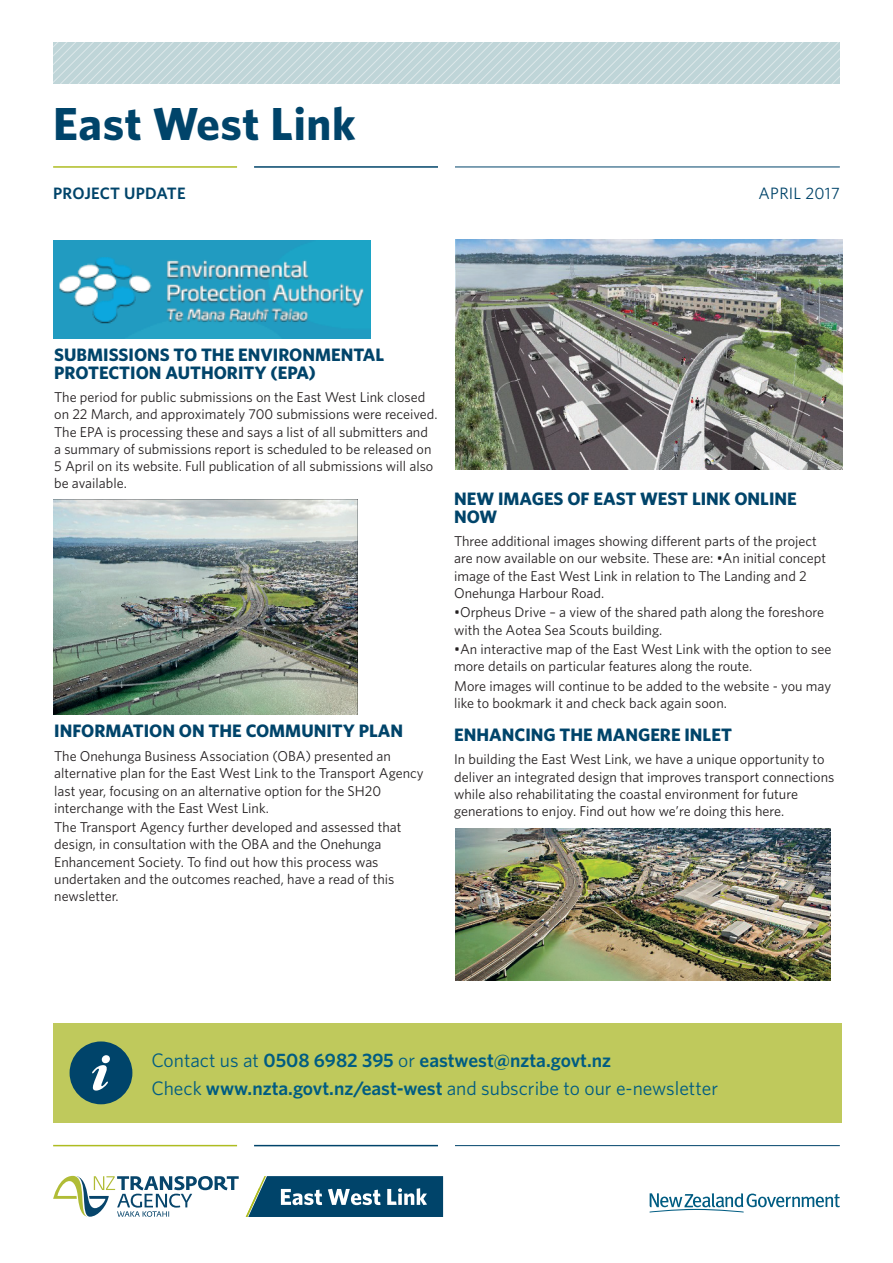
<style>
.page{position:relative;width:893px;height:1263px;background:#fff}
.page>*{position:absolute;margin:0;border:0;box-sizing:border-box;transform-origin:0 0}
.t1{font:700 46.35px "Whitney";letter-spacing:.015em;color:#00446a}
.t2{font:600 19.5px/28px "Whitney";color:#005c82}
.t3{font:700 18px/18px "Whitney";color:#00446a}
.t4{font:600 16.5px "Whitney";letter-spacing:.005em;color:#00446a}
.t5{font:16.5px "Whitney";letter-spacing:.015em;color:#00446a}
.t6{font:14.25px/17.2px "Whitney";color:#231f20}
.s1{font-weight:400}
</style>
<div class="page">
<hr style="left:53px;top:166px;width:184px;height:2px;background:#aebc21">
<hr style="left:254px;top:166px;width:184px;height:2px;background:#00446a">
<hr style="left:455px;top:167px;width:385px;height:1px;background:#00446a">
<hr style="left:53px;top:1145px;width:184px;height:1px;background:#aebc21">
<hr style="left:254px;top:1145px;width:184px;height:1px;background:#00446a">
<hr style="left:455px;top:1145px;width:385px;height:1px;background:#00446a">
<svg style="left:650px;top:1193px;width:190px;height:19px"></svg>
<svg style="left:246px;top:1176px;width:197px;height:41px;background:#316785"></svg>
<svg style="left:53px;top:1175px;width:186px;height:42px"></svg>
<div style="left:53px;top:1023px;width:789px;height:100px;background:#bfc95c"></div>
<div style="left:70px;top:1041px;width:62px;height:63px;background:#00446a;border-radius:50%"></div>
<svg style="left:92px;top:1055px;width:18px;height:35px"></svg>
<svg style="left:53px;top:43px;width:787px;height:41px;background:#c3d7da"></svg>
<img style="left:53px;top:240px;width:318px;height:99px">
<img style="left:53px;top:500px;width:304px;height:215px">
<img style="left:455px;top:239px;width:388px;height:231px">
<img style="left:455px;top:828px;width:376px;height:152px">
<h1 class="t1" style="left:53px;top:93px;width:304px">East West Link</h1>
<p class="t4" style="left:53px;top:182px;width:134px">PROJECT UPDATE</p>
<p class="t5" style="left:759px;top:182px;width:83px">APRIL 2017</p>
<p class="t3" style="left:54px;top:345px;width:332px">SUBMISSIONS TO THE ENVIRONMENTAL<br>PROTECTION AUTHORITY (EPA)</p>
<p class="t6" style="left:54px;top:388px;width:385px">The period for public submissions on the East West Link closed on 22 March, and approximately 700 submissions were received.<br>The EPA is processing these and says a list of all submitters and a summary of submissions report is scheduled to be released on 5 April on its website. Full publication of all submissions will also be available.</p>
<p class="t3" style="left:54px;top:722px;width:350px">INFORMATION ON THE COMMUNITY PLAN</p>
<p class="t6" style="left:54px;top:747px;width:371px">The Onehunga Business Association (OBA) presented an alternative plan for the East West Link to the Transport Agency last year, focusing on an alternative option for the SH20 interchange with the East West Link.</p>
<p class="t6" style="left:54px;top:818px;width:349px">The Transport Agency further developed and assessed that design, in consultation with the OBA and the Onehunga Enhancement Society. To find out how this process was undertaken and the outcomes reached, have a read of this newsletter.</p>
<p class="t3" style="left:454px;top:489px;width:344px">NEW IMAGES OF EAST WEST LINK ONLINE<br>NOW</p>
<p class="t6" style="left:454px;top:532px;width:373px">Three additional images showing different parts of the project are now available on our website. These are: •An initial concept image of the East West Link in relation to The Landing and 2<br>Onehunga Harbour Road.</p>
<p class="t6" style="left:454px;top:603px;width:371px">•Orpheus Drive – a view of the shared path along the foreshore with the Aotea Sea Scouts building.</p>
<p class="t6" style="left:454px;top:640px;width:379px">•An interactive map of the East West Link with the option to see more details on particular features along the route.</p>
<p class="t6" style="left:454px;top:677px;width:379px">More images will continue to be added to the website - you may like to bookmark it and check back again soon.</p>
<p class="t3" style="left:454px;top:725px;width:279px">ENHANCING THE MANGERE INLET</p>
<p class="t6" style="left:454px;top:750px;width:382px">In building the East West Link, we have a unique opportunity to deliver an integrated design that improves transport connections while also rehabilitating the coastal environment for future generations to enjoy. Find out how we’re doing this here.</p>
<h2 class="t2" style="left:151px;top:1046px;width:568px"><span class="s1">Contact us at</span> 0508 6982 395 <span class="s1">or</span> eastwest@nzta.govt.nz<br><span class="s1">Check</span> www.nzta.govt.nz/east-west <span class="s1">and subscribe to our e-newsletter</span></h2>
</div>
